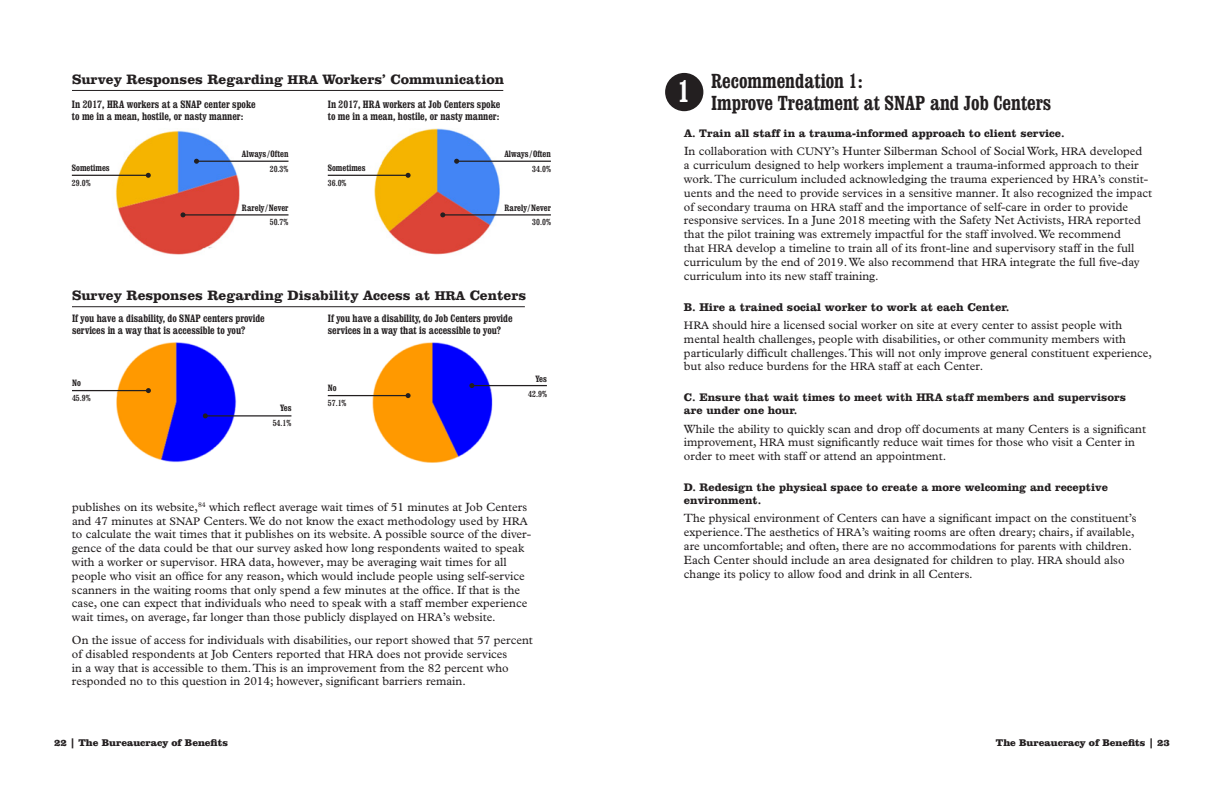
<style>
.page{position:relative;width:1224px;height:792px;background:#fff}
.page>*{position:absolute;margin:0;border:0;box-sizing:border-box;transform-origin:0 0}
.t1{font:700 condensed 30.3px "Clarendon BT";color:#fff}
.t2{font:700 condensed 20px/22px "Clarendon BT";color:#231f20}
.t3{font:700 14px "Clarendon BT";color:#231f20}
.t4{font:12px/13.8px "Plantin Std";color:#231f20}
.t5{font:700 11.5px "Clarendon BT";color:#231f20}
.t6{font:700 11.2px/12.9px "Clarendon BT";color:#231f20}
.t7{font:700 condensed 10.5px/12.1px "Clarendon BT";color:#231f20}
.t8{font:900 10px "Clarendon BT";color:#231f20}
.t9{font:700 condensed 9px "Clarendon BT";color:#231f20}
.t10{font:condensed 9px "Clarendon BT";color:#231f20}
.s1{font-size:13px}
.s2{font-size:11px}
</style>
<div class="page">
<img style="left:107px;top:130px;width:135px;height:125px">
<img style="left:365px;top:128px;width:143px;height:127px">
<img style="left:112px;top:342px;width:125px;height:121px">
<img style="left:365px;top:342px;width:131px;height:121px">
<hr style="left:72px;top:390px;width:76px;height:1px;background:#231f20">
<svg style="left:146px;top:388px;width:5px;height:5px"></svg>
<hr style="left:205px;top:415px;width:86px;height:2px;background:#231f20">
<svg style="left:203px;top:413px;width:5px;height:5px"></svg>
<hr style="left:328px;top:395px;width:80px;height:1px;background:#231f20">
<svg style="left:406px;top:393px;width:5px;height:5px"></svg>
<hr style="left:472px;top:385px;width:75px;height:1px;background:#231f20">
<svg style="left:469px;top:383px;width:5px;height:5px"></svg>
<hr style="left:72px;top:175px;width:76px;height:1px;background:#231f20">
<svg style="left:146px;top:173px;width:5px;height:5px"></svg>
<hr style="left:197px;top:161px;width:92px;height:1px;background:#231f20">
<svg style="left:194px;top:159px;width:5px;height:5px"></svg>
<hr style="left:183px;top:214px;width:106px;height:2px;background:#231f20">
<svg style="left:181px;top:212px;width:5px;height:5px"></svg>
<hr style="left:328px;top:175px;width:80px;height:1px;background:#231f20">
<svg style="left:406px;top:173px;width:5px;height:5px"></svg>
<hr style="left:457px;top:161px;width:94px;height:1px;background:#231f20">
<svg style="left:454px;top:159px;width:5px;height:5px"></svg>
<hr style="left:443px;top:214px;width:108px;height:2px;background:#231f20">
<svg style="left:440px;top:212px;width:5px;height:5px"></svg>
<div style="left:665px;top:73px;width:38px;height:38px;background:#231f20;border-radius:50%"></div>
<hr style="left:72px;top:306px;width:453px;height:1px;background:#231f20">
<hr style="left:72px;top:90px;width:431px;height:1px;background:#231f20">
<p class="t3" style="left:72px;top:70px;width:434px">Survey Responses Regarding <span class="s1">HRA</span> Workers’ Communication</p>
<p class="t7" style="left:72px;top:98px;width:185px">In 2017, HRA workers at a SNAP center spoke to me in a mean, hostile, or nasty manner:</p>
<p class="t7" style="left:328px;top:98px;width:174px">In 2017, HRA workers at Job Centers spoke to me in a mean, hostile, or nasty manner:</p>
<p class="t9" style="left:72px;top:162px;width:39px">Sometimes</p>
<p class="t10" style="left:72px;top:177px;width:20px">29.0%</p>
<p class="t9" style="left:242px;top:148px;width:48px">Always/Often</p>
<p class="t10" style="left:270px;top:163px;width:20px">20.3%</p>
<p class="t9" style="left:242px;top:202px;width:48px">Rarely/Never</p>
<p class="t10" style="left:270px;top:217px;width:20px">50.7%</p>
<p class="t9" style="left:328px;top:162px;width:39px">Sometimes</p>
<p class="t10" style="left:328px;top:177px;width:20px">36.0%</p>
<p class="t9" style="left:504px;top:148px;width:48px">Always/Often</p>
<p class="t10" style="left:532px;top:163px;width:20px">34.0%</p>
<p class="t9" style="left:504px;top:202px;width:48px">Rarely/Never</p>
<p class="t10" style="left:532px;top:217px;width:20px">30.0%</p>
<p class="t3" style="left:72px;top:286px;width:456px">Survey Responses Regarding Disability Access at <span class="s1">HRA</span> Centers</p>
<p class="t7" style="left:72px;top:312px;width:194px">If you have a disability, do SNAP centers provide services in a way that is accessible to you?</p>
<p class="t7" style="left:328px;top:312px;width:186px">If you have a disability, do Job Centers provide services in a way that is accessible to you?</p>
<p class="t9" style="left:72px;top:378px;width:10px">No</p>
<p class="t10" style="left:72px;top:392px;width:20px">45.9%</p>
<p class="t9" style="left:280px;top:403px;width:13px">Yes</p>
<p class="t10" style="left:273px;top:418px;width:20px">54.1%</p>
<p class="t9" style="left:328px;top:383px;width:10px">No</p>
<p class="t10" style="left:328px;top:398px;width:20px">57.1%</p>
<p class="t9" style="left:536px;top:373px;width:13px">Yes</p>
<p class="t10" style="left:528px;top:388px;width:20px">42.9%</p>
<p class="t4" style="left:72px;top:500px;width:461px">publishes on its website,<sup>84</sup> which reflect average wait times of 51 minutes at Job Centers and 47 minutes at <span class="s2">SNAP</span> Centers. We do not know the exact methodology used by <span class="s2">HRA </span>to calculate the wait times that it publishes on its website. A possible source of the diver&shy;gence of the data could be that our survey asked how long respondents waited to speak with a worker or supervisor. <span class="s2">HRA</span> data, however, may be averaging wait times for all people who visit an office for any reason, which would include people using self-service scanners in the waiting rooms that only spend a few minutes at the office. If that is the case, one can expect that individuals who need to speak with a staff member experience wait times, on average, far longer than those publicly displayed on <span class="s2">HRA</span>’s website.</p>
<p class="t4" style="left:72px;top:633px;width:462px">On the issue of access for individuals with disabilities, our report showed that 57 percent of disabled respondents at Job Centers reported that <span class="s2">HRA</span> does not provide services<br>in a way that is accessible to them. This is an improvement from the 82 percent who responded no to this question in 2014; however, significant barriers remain.</p>
<h2 class="t2" style="left:711px;top:70px;width:342px">Recommendation 1:<br>Improve Treatment at SNAP and Job Centers</h2>
<p class="t6" style="left:684px;top:127px;width:382px">A. Train all staff in a trauma-informed approach to client service.</p>
<p class="t4" style="left:684px;top:144px;width:470px">In collaboration with <span class="s2">CUNY</span>’s Hunter Silberman School of Social Work, <span class="s2">HRA</span> developed<br>a curriculum designed to help workers implement a trauma-informed approach to their work. The curriculum included acknowledging the trauma experienced by <span class="s2">HRA</span>’s constit&shy;uents and the need to provide services in a sensitive manner. It also recognized the impact of secondary trauma on <span class="s2">HRA</span> staff and the importance of self-care in order to provide responsive services. In a June 2018 meeting with the Safety Net Activists, <span class="s2">HRA</span> reported that the pilot training was extremely impactful for the staff involved. We recommend<br>that <span class="s2">HRA</span> develop a timeline to train all of its front-line and supervisory staff in the full curriculum by the end of 2019. We also recommend that <span class="s2">HRA</span> integrate the full five-day curriculum into its new staff training.</p>
<p class="t5" style="left:684px;top:300px;width:327px">B. Hire a trained social worker to work at each Center.</p>
<p class="t4" style="left:684px;top:318px;width:470px"><span class="s2">HRA</span> should hire a licensed social worker on site at every center to assist people with mental health challenges, people with disabilities, or other community members with particularly difficult challenges. This will not only improve general constituent experience, but also reduce burdens for the <span class="s2">HRA</span> staff at each Center.</p>
<p class="t6" style="left:684px;top:391px;width:444px">C. Ensure that wait times to meet with HRA staff members and supervisors are under one hour.</p>
<p class="t4" style="left:684px;top:422px;width:464px">While the ability to quickly scan and drop off documents at many Centers is a significant improvement, <span class="s2">HRA</span> must significantly reduce wait times for those who visit a Center in order to meet with staff or attend an appointment.</p>
<p class="t6" style="left:684px;top:481px;width:425px">D. Redesign the physical space to create a more welcoming and receptive environment.</p>
<p class="t4" style="left:684px;top:512px;width:454px">The physical environment of Centers can have a significant impact on the constituent’s experience. The aesthetics of <span class="s2">HRA</span>’s waiting rooms are often dreary; chairs, if available, are uncomfortable; and often, there are no accommodations for parents with children.<br>Each Center should include an area designated for children to play. <span class="s2">HRA</span> should also change its policy to allow food and drink in all Centers.</p>
<h1 class="t1" style="left:677px;top:72px;width:16px">1</h1>
<p class="t8" style="left:54px;top:736px;width:176px">22 | The Bureaucracy of Benefits</p>
<p class="t8" style="left:996px;top:736px;width:176px">The Bureaucracy of Benefits | 23</p>
</div>
